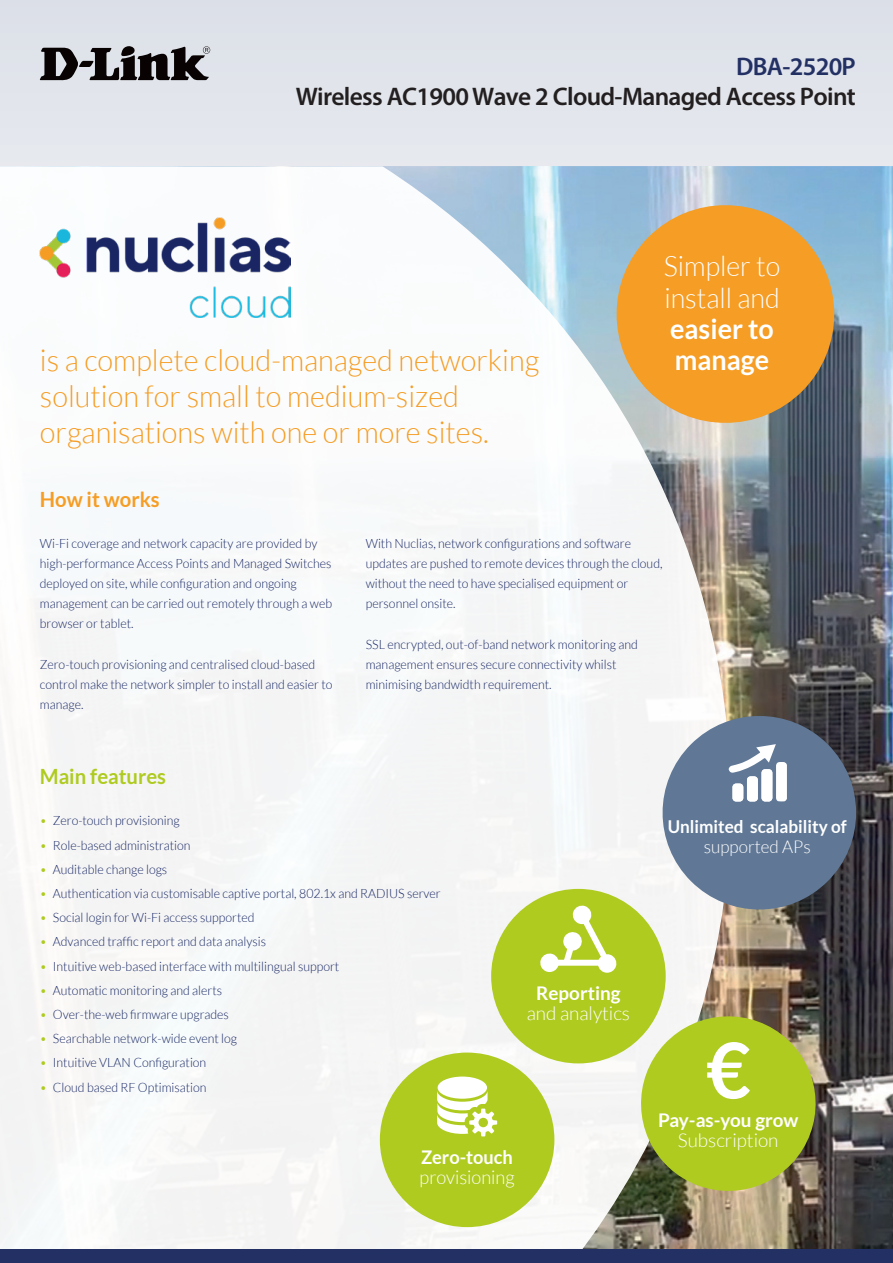
<style>
.page{position:relative;width:893px;height:1263px;background:#fff}
.page>*{position:absolute;margin:0;border:0;box-sizing:border-box;transform-origin:0 0}
.t1{font:700 77.4px "Lato";color:#fff}
.t2{font:300 30px/36px "Lato";color:#f59d24}
.t3{font:300 27.9px/31.3px "Lato";color:#fff;text-align:center}
.t4{font:600 25.5px "Myriad Pro";letter-spacing:-.025em;color:#231f20}
.t5{font:600 25.5px "Myriad Pro";letter-spacing:-.025em;color:#223064}
.t6{font:700 21px "Lato";color:#afcb20}
.t7{font:700 21px "Lato";color:#f59d24}
.t8{font:300 18.9px/20px "Lato";color:#fff}
.t9{font:700 18.9px "Lato";color:#fff}
.t10{font:700 17.7px/19.5px "Lato";color:#fff;text-align:center}
.t11{font:300 12.9px/20px "Lato";color:#172664}
.s1{font-weight:700}
.s2{color:#afcb20}
.s3{font-weight:300}
</style>
<div class="page">
<div style="left:0;top:0;width:893px;height:1084px;background:#e1e5eb"></div>
<svg style="left:40px;top:46px;width:170px;height:34px"></svg>
<img style="left:731px;top:166px;width:162px;height:1083px">
<div style="left:0;top:166px;width:731px;height:1083px;background:#f6f7f7"></div>
<svg style="left:606px;top:195px;width:239px;height:238px;background:#d2a259"></svg>
<div style="left:491px;top:889px;width:175px;height:174px;background:#afcb20;border-radius:50%"></div>
<svg style="left:540px;top:905px;width:77px;height:68px"></svg>
<svg style="left:632px;top:1007px;width:193px;height:193px;background:#a5b53f"></svg>
<div style="left:380px;top:1052px;width:174px;height:175px;background:#afcb20;border-radius:50%"></div>
<div style="left:438px;top:1076px;width:49px;height:23px;background:#fff;border-radius:50%"></div>
<svg style="left:437px;top:1091px;width:60px;height:45px"></svg>
<svg style="left:653px;top:706px;width:213px;height:213px;background:#748295"></svg>
<svg style="left:729px;top:744px;width:58px;height:58px;background:#aebac9"></svg>
<div style="left:0;top:1249px;width:893px;height:14px;background:#223064"></div>
<img style="left:40px;top:218px;width:251px;height:100px">
<h3 class="t5" style="left:736px;top:51px;width:121px">DBA-2520P</h3>
<h3 class="t4" style="left:296px;top:81px;width:562px">Wireless AC1900Wave 2 Cloud-Managed Access Point</h3>
<p class="t2" style="left:40px;top:342px;width:501px">is a complete cloud-managed networking solution for small to medium-sized organisations with one or more sites.</p>
<p class="t3" style="left:664px;top:251px;width:118px">Simpler to install and <span class="s1">easier to manage</span></p>
<p class="t7" style="left:40px;top:487px;width:121px">How it works</p>
<p class="t11" style="left:40px;top:533px;width:294px">Wi-Fi coverage and network capacity are provided by high-performance Access Points and Managed Switches deployed on site, while configuration and ongoing management can be carried out remotely through a web browser or tablet.</p>
<p class="t11" style="left:40px;top:654px;width:294px">Zero-touch provisioning and centralised cloud-based control make the network simpler to install and easier to manage.</p>
<p class="t11" style="left:366px;top:533px;width:298px">With Nuclias, network configurations and software updates are pushed to remote devices through the cloud, without the need to have specialised equipment or personnel onsite.</p>
<p class="t11" style="left:366px;top:634px;width:274px">SSL encrypted, out-of-band network monitoring and management ensures secure connectivity whilst minimising bandwidth requirement.</p>
<p class="t6" style="left:40px;top:764px;width:128px">Main features</p>
<p class="t11" style="left:40px;top:811px;width:141px"><span class="s2">•</span> Zero-touch provisioning</p>
<p class="t11" style="left:40px;top:835px;width:152px"><span class="s2">•</span> Role-based administration</p>
<p class="t11" style="left:40px;top:859px;width:129px"><span class="s2">•</span> Auditable change logs</p>
<p class="t11" style="left:40px;top:883px;width:402px"><span class="s2">•</span> Authentication via customisable captive portal, 802.1x and RADIUS server</p>
<p class="t11" style="left:40px;top:907px;width:216px"><span class="s2">•</span> Social login for Wi-Fi access supported</p>
<p class="t11" style="left:40px;top:932px;width:228px"><span class="s2">•</span> Advanced traffic report and data analysis</p>
<p class="t11" style="left:40px;top:956px;width:301px"><span class="s2">•</span> Intuitive web-based interface with multilingual support</p>
<p class="t11" style="left:40px;top:980px;width:184px"><span class="s2">•</span> Automatic monitoring and alerts</p>
<p class="t11" style="left:40px;top:1004px;width:190px"><span class="s2">•</span> Over-the-web firmware upgrades</p>
<p class="t11" style="left:40px;top:1028px;width:199px"><span class="s2">•</span> Searchable network-wide event log</p>
<p class="t11" style="left:40px;top:1053px;width:168px"><span class="s2">•</span> Intuitive VLAN Configuration</p>
<p class="t11" style="left:40px;top:1077px;width:168px"><span class="s2">•</span> Cloud based RF Optimisation</p>
<p class="t9" style="left:536px;top:982px;width:86px">Reporting</p>
<p class="t8" style="left:527px;top:1003px;width:105px">and analytics</p>
<p class="t8" style="left:420px;top:1147px;width:96px"><span class="s1">Zero-touch </span>provisioning</p>
<p class="t10" style="left:668px;top:817px;width:180px">Unlimited scalability of <span class="s3">supported APs</span></p>
<p class="t1" style="left:706px;top:1026px;width:46px">€</p>
<p class="t9" style="left:658px;top:1110px;width:142px">Pay-as-you grow</p>
<p class="t8" style="left:678px;top:1131px;width:102px">Subscription</p>
</div>
